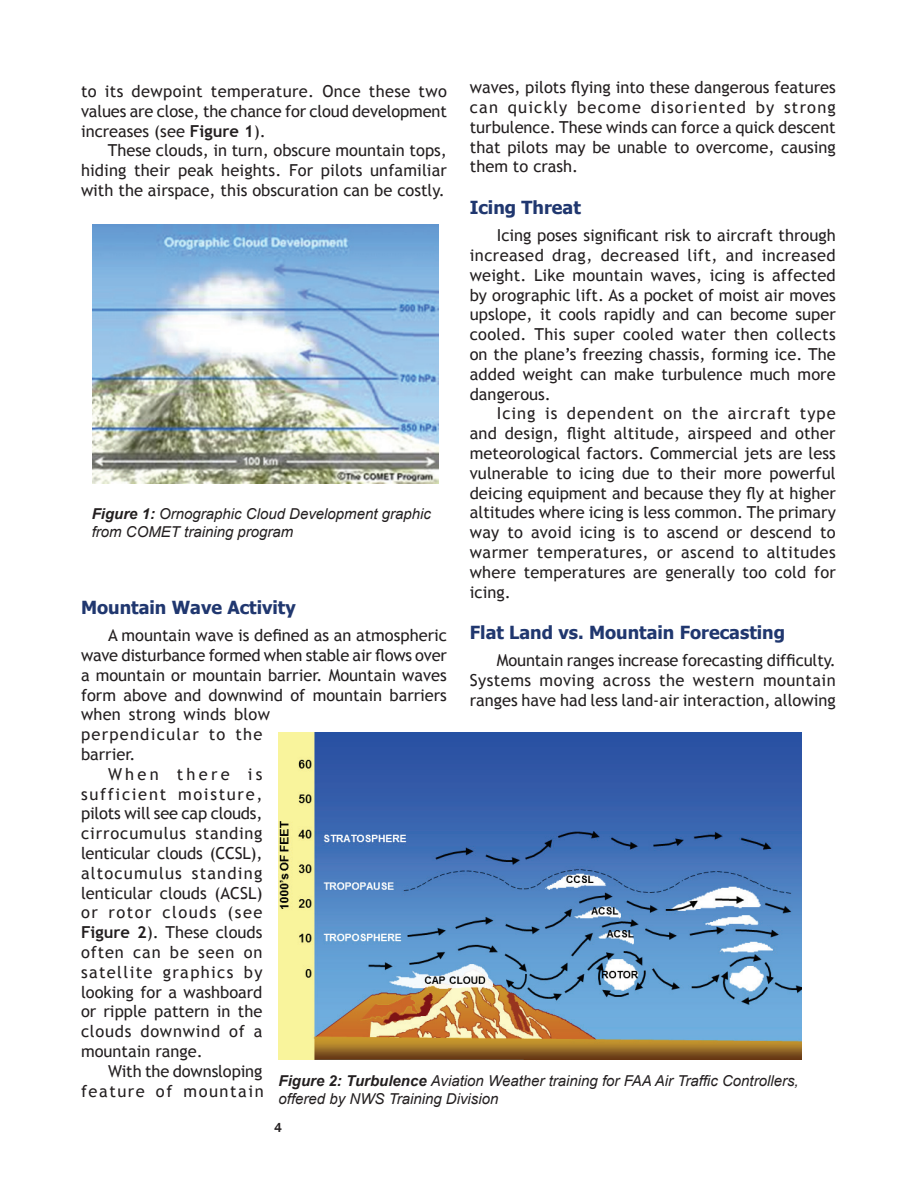
<style>
.page{position:relative;width:918px;height:1188px;background:#fff}
.page>*{position:absolute;margin:0;border:0;box-sizing:border-box;transform-origin:0 0}
.t1{font:700 18px "Tahoma";color:#20376f}
.t2{font:16.5px/19.8px "Trebuchet MS";color:#231f20;text-align:justify}
.t3{font:16.5px "Trebuchet MS";letter-spacing:.055em;color:#231f20}
.t4{font:16.5px "Trebuchet MS";letter-spacing:.105em;color:#231f20}
.t5{font:16.5px "Trebuchet MS";letter-spacing:.07em;color:#231f20}
.t6{font:16.5px "Trebuchet MS";letter-spacing:.08em;color:#231f20}
.t7{font:16.5px "Trebuchet MS";letter-spacing:.075em;color:#231f20}
.t8{font:16.5px "Trebuchet MS";letter-spacing:.09em;color:#231f20}
.t9{font:16.5px "Trebuchet MS";letter-spacing:.045em;color:#231f20}
.t10{font:16.5px "Trebuchet MS";letter-spacing:.095em;color:#231f20}
.t11{font:16.5px "Trebuchet MS";letter-spacing:.2em;color:#231f20}
.t12{font:italic 15px/18px "Arial";color:#231f20}
.t13{font:500 13.5px "Franklin Gothic";color:#231f20}
.s1{font-weight:700}
</style>
<div class="page">
<img style="left:93px;top:225px;width:346px;height:258px">
<img style="left:279px;top:733px;width:522px;height:326px">
<p class="t2" style="left:470px;top:78px;width:368px">waves, pilots flying into these dangerous features can quickly become disoriented by strong turbulence. These winds can force a quick descent that pilots may be unable to overcome, causing them to crash.</p>
<p class="t1" style="left:470px;top:195px;width:113px">Icing Threat</p>
<p class="t2" style="left:470px;top:226px;width:368px;text-indent:27px">Icing poses significant risk to aircraft through increased drag, decreased lift, and increased weight. Like mountain waves, icing is affected by orographic lift. As a pocket of moist air moves upslope, it cools rapidly and can become super cooled. This super cooled water then collects on the plane’s freezing chassis, forming ice. The added weight can make turbulence much more dangerous.</p>
<p class="t2" style="left:470px;top:404px;width:368px;text-indent:27px">Icing is dependent on the aircraft type and design, flight altitude, airspeed and other meteorological factors. Commercial jets are less vulnerable to icing due to their more powerful deicing equipment and because they fly at higher altitudes where icing is less common. The primary way to avoid icing is to ascend or descend to warmer temperatures, or ascend to altitudes where temperatures are generally too cold for icing.</p>
<p class="t1" style="left:470px;top:620px;width:317px">Flat Land vs. Mountain Forecasting</p>
<p class="t2" style="left:470px;top:651px;width:368px;text-indent:27px">Mountain ranges increase forecasting difficulty.<br>Systems moving across the western mountain ranges have had less land-air interaction, allowing</p>
<p class="t2" style="left:81px;top:81px;width:367px">to its dewpoint temperature. Once these two values are close, the chance for cloud development increases (see <span class="s1">Figure 1</span>).</p>
<p class="t2" style="left:81px;top:141px;width:368px;text-indent:27px">These clouds, in turn, obscure mountain tops, hiding their peak heights. For pilots unfamiliar with the airspace, this obscuration can be costly.</p>
<p class="t12" style="left:92px;top:505px;width:341px"><span class="s1">Figure 1:</span> Ornographic Cloud Development graphic from COMET training program</p>
<p class="t1" style="left:81px;top:595px;width:216px">Mountain Wave Activity</p>
<p class="t2" style="left:108px;top:626px;width:340px">A mountain wave is defined as an atmospheric</p>
<p class="t2" style="left:81px;top:646px;width:367px">wave disturbance formed when stable air flows over</p>
<p class="t2" style="left:81px;top:665px;width:367px">a mountain or mountain barrier. Mountain waves</p>
<p class="t2" style="left:81px;top:685px;width:367px">form above and downwind of mountain barriers</p>
<p class="t2" style="left:81px;top:705px;width:190px">when strong winds blow</p>
<p class="t7" style="left:81px;top:725px;width:183px">perpendicular to the</p>
<p class="t2" style="left:81px;top:745px;width:56px">barrier.</p>
<p class="t11" style="left:108px;top:764px;width:156px">When there is</p>
<p class="t4" style="left:81px;top:784px;width:183px">sufficient moisture,</p>
<p class="t2" style="left:81px;top:804px;width:183px">pilots will see cap clouds,</p>
<p class="t3" style="left:81px;top:824px;width:183px">cirrocumulus standing</p>
<p class="t2" style="left:81px;top:844px;width:183px">lenticular clouds (CCSL),</p>
<p class="t5" style="left:81px;top:863px;width:183px">altocumulus standing</p>
<p class="t2" style="left:81px;top:883px;width:183px">lenticular clouds (ACSL)</p>
<p class="t8" style="left:81px;top:903px;width:183px">or rotor clouds (see</p>
<p class="t2" style="left:81px;top:923px;width:183px"><span class="s1">Figure 2</span>). These clouds</p>
<p class="t3" style="left:81px;top:943px;width:183px">often can be seen on</p>
<p class="t6" style="left:81px;top:962px;width:183px">satellite graphics by</p>
<p class="t2" style="left:81px;top:982px;width:183px">looking for a washboard</p>
<p class="t2" style="left:81px;top:1002px;width:183px">or ripple pattern in the</p>
<p class="t9" style="left:81px;top:1022px;width:183px">clouds downwind of a</p>
<p class="t2" style="left:81px;top:1042px;width:123px">mountain range.</p>
<p class="t2" style="left:108px;top:1061px;width:156px">With the downsloping</p>
<p class="t10" style="left:81px;top:1081px;width:184px">feature of mountain</p>
<p class="t12" style="left:279px;top:1072px;width:522px"><span class="s1">Figure 2: Turbulence</span> Aviation Weather training for FAA Air Traffic Controllers, offered by NWS Training Division</p>
<p class="t13" style="left:274px;top:1119px;width:9px">4</p>
</div>
